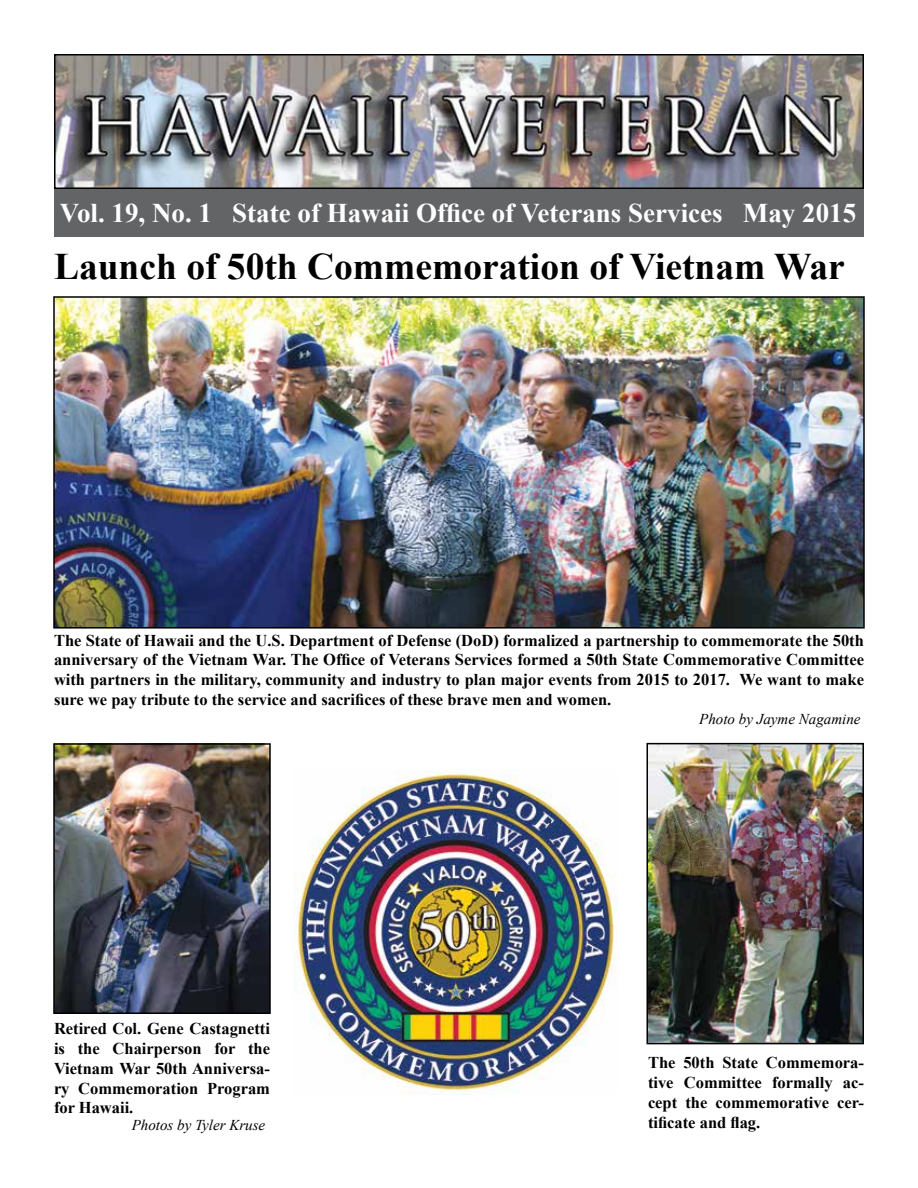
<style>
.page{position:relative;width:918px;height:1188px;background:#fff}
.page>*{position:absolute;margin:0;border:0;box-sizing:border-box;transform-origin:0 0}
.t1{font:700 37.5px "Times New Roman";color:#000}
.t2{font:700 27px "Times New Roman";color:#fff}
.t3{font:700 16.5px/19.8px "Times New Roman";color:#000;text-align:justify}
.t4{font:italic 15px "Times New Roman";color:#000}
</style>
<div class="page">
<div style="left:55px;top:189px;width:809px;height:48px;background:#636466"></div>
<img style="left:57px;top:57px;width:804px;height:129px">
<div style="left:54px;top:54px;width:810px;height:135px;border:2px solid #000"></div>
<img style="left:56px;top:299px;width:806px;height:327px">
<div style="left:53px;top:296px;width:812px;height:333px;border:2px solid #000"></div>
<img style="left:649px;top:746px;width:212px;height:295px">
<div style="left:646px;top:743px;width:218px;height:301px;border:2px solid #000"></div>
<img style="left:294px;top:770px;width:324px;height:325px">
<img style="left:56px;top:746px;width:212px;height:265px">
<div style="left:53px;top:743px;width:218px;height:271px;border:2px solid #000"></div>
<h2 class="t2" style="left:60px;top:195px;width:798px">Vol. 19, No. 1 State of Hawaii Office of Veterans Services May 2015</h2>
<h1 class="t1" style="left:54px;top:240px;width:792px">Launch of 50th Commemoration of Vietnam War</h1>
<p class="t3" style="left:54px;top:630px;width:812px">The State of Hawaii and the U.S. Department of Defense (DoD) formalized a partnership to commemorate the 50th anniversary of the Vietnam War. The Office of Veterans Services formed a 50th State Commemorative Committee with partners in the military, community and industry to plan major events from 2015 to 2017. We want to make sure we pay tribute to the service and sacrifices of these brave men and women.</p>
<p class="t3" style="left:54px;top:1018px;width:218px">Retired Col. Gene Castagnetti is the Chairperson for the Vietnam War 50th Anniversa&shy;ry Commemoration Program for Hawaii.</p>
<p class="t4" style="left:699px;top:709px;width:163px">Photo by Jayme Nagamine</p>
<p class="t3" style="left:648px;top:1053px;width:218px">The 50th State Commemora&shy;tive Committee formally ac&shy;cept the commemorative cer-</p>
<p class="t4" style="left:132px;top:1114px;width:135px">Photos by Tyler Kruse</p>
<p class="t3" style="left:648px;top:1112px;width:114px">tificate and flag.</p>
</div>
